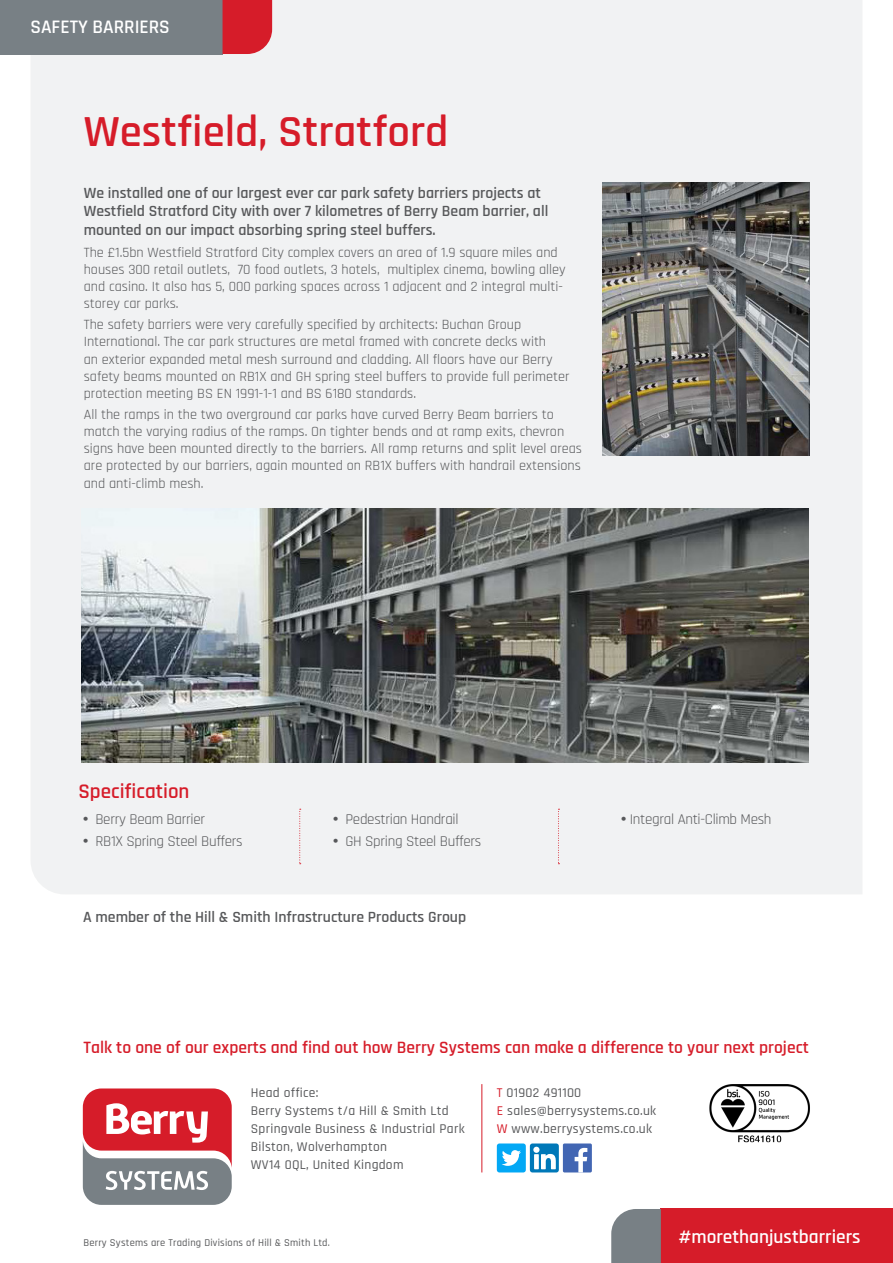
<style>
.page{position:relative;width:893px;height:1263px;background:#fff}
.page>*{position:absolute;margin:0;border:0;box-sizing:border-box;transform-origin:0 0}
.t1{font:600 44.85px "Rajdhani";color:#d61c29}
.t2{font:600 21px "Rajdhani";color:#d61c29}
.t3{font:600 19.35px "Rajdhani";color:#fff}
.t4{font:600 17.55px "Rajdhani";color:#d61c29}
.t5{font:600 15.75px/18.9px "Rajdhani";color:#57585a}
.t6{font:15px "Rajdhani";letter-spacing:-.02em;color:#57585a}
.t7{font:14.25px/17.1px "Rajdhani";color:#57585a}
.t8{font:500 13.5px/18px "Rajdhani";letter-spacing:.02em;color:#57585a}
.t9{font:500 10.5px "Rajdhani";letter-spacing:.02em;color:#57585a}
.s1{font-family:"Quicksand";font-weight:500}
.s2{color:#d61c29}
</style>
<div class="page">
<div style="left:30px;top:0;width:832px;height:894px;background:#f1f2f3"></div>
<div style="left:661px;top:1209px;width:232px;height:54px;background:#d61c29"></div>
<svg style="left:611px;top:1209px;width:50px;height:54px;background:#7f868b"></svg>
<img style="left:602px;top:183px;width:207px;height:272px">
<img style="left:81px;top:509px;width:728px;height:253px">
<svg style="left:83px;top:1088px;width:149px;height:117px"></svg>
<hr style="left:482px;top:1084px;width:1px;height:88px;background:#d61c29">
<div style="left:497px;top:1143px;width:29px;height:29px;background:#03a8f5;border-radius:3px"></div>
<svg style="left:502px;top:1150px;width:19px;height:16px"></svg>
<svg style="left:530px;top:1143px;width:29px;height:29px"></svg>
<img style="left:709px;top:1084px;width:101px;height:59px">
<div style="left:563px;top:1143px;width:29px;height:29px;background:#4266b3;border-radius:2px"></div>
<svg style="left:575px;top:1148px;width:12px;height:24px"></svg>
<svg style="left:558px;top:809px;width:1px;height:55px"></svg>
<svg style="left:299px;top:809px;width:2px;height:55px"></svg>
<div style="left:0;top:0;width:223px;height:54px;background:#788085"></div>
<div style="left:223px;top:0;width:49px;height:54px;background:#d61c29"></div>
<p class="t3" style="left:30px;top:15px;width:141px">SAFETY BARRIERS</p>
<p class="t1" style="left:84px;top:105px;width:366px">Westfield, Stratford</p>
<p class="t5" style="left:84px;top:183px;width:466px">We installed one of our largest ever car park safety barriers projects at<br>Westfield Stratford City with over 7 kilometres of Berry Beam barrier, all mounted on our impact absorbing spring steel buffers.</p>
<p class="t7" style="left:84px;top:244px;width:483px">The £1.5bn Westfield Stratford City complex covers an area of 1.9 square miles and houses 300 retail outlets, 70 food outlets, 3 hotels, multiplex cinema, bowling alley and casino. It also has 5, 000 parking spaces across 1 adjacent and 2 integral multi&shy;storey car parks.</p>
<p class="t7" style="left:84px;top:317px;width:487px">The safety barriers were very carefully specified by architects: Buchan Group International. The car park structures are metal framed with concrete decks with<br>an exterior expanded metal mesh surround and cladding. All floors have our Berry safety beams mounted on RB1X and GH spring steel buffers to provide full perimeter protection meeting BS EN 1991-1-1 and BS 6180 standards.</p>
<p class="t7" style="left:84px;top:406px;width:500px">All the ramps in the two overground car parks have curved Berry Beam barriers to match the varying radius of the ramps. On tighter bends and at ramp exits, chevron signs have been mounted directly to the barriers. All ramp returns and split level areas are protected by our barriers, again mounted on RB1X buffers with handrail extensions and anti-climb mesh.</p>
<p class="t2" style="left:78px;top:779px;width:113px">Specification</p>
<p class="t6" style="left:83px;top:810px;width:124px"><span class="s1">•</span> Berry Beam Barrier</p>
<p class="t6" style="left:83px;top:833px;width:161px"><span class="s1">•</span> RB1X Spring Steel Buffers</p>
<p class="t6" style="left:333px;top:810px;width:127px"><span class="s1">•</span> Pedestrian Handrail</p>
<p class="t6" style="left:333px;top:833px;width:150px"><span class="s1">•</span> GH Spring Steel Buffers</p>
<p class="t5" style="left:83px;top:908px;width:385px">A member of the Hill &amp; Smith Infrastructure Products Group</p>
<p class="t6" style="left:621px;top:810px;width:152px"><span class="s1">•</span> Integral Anti-Climb Mesh</p>
<p class="t4" style="left:83px;top:1037px;width:727px">Talk to one of our experts and find out how Berry Systems can make a difference to your next project</p>
<p class="t8" style="left:251px;top:1084px;width:215px">Head office:<br>Berry Systems t/a Hill &amp; Smith Ltd<br>Springvale Business &amp; Industrial Park<br>Bilston, Wolverhampton<br>WV14 0QL, United Kingdom</p>
<p class="t9" style="left:83px;top:1236px;width:248px">Berry Systems are Trading Divisions of Hill &amp; Smith Ltd.</p>
<p class="t8" style="left:497px;top:1084px;width:161px"><span class="s2">T</span> 01902 491100<br><span class="s2">E</span> sales@berrysystems.co.uk<br><span class="s2">W</span> www.berrysystems.co.uk</p>
<p class="t3" style="left:679px;top:1225px;width:183px">#morethanjustbarriers</p>
</div>
